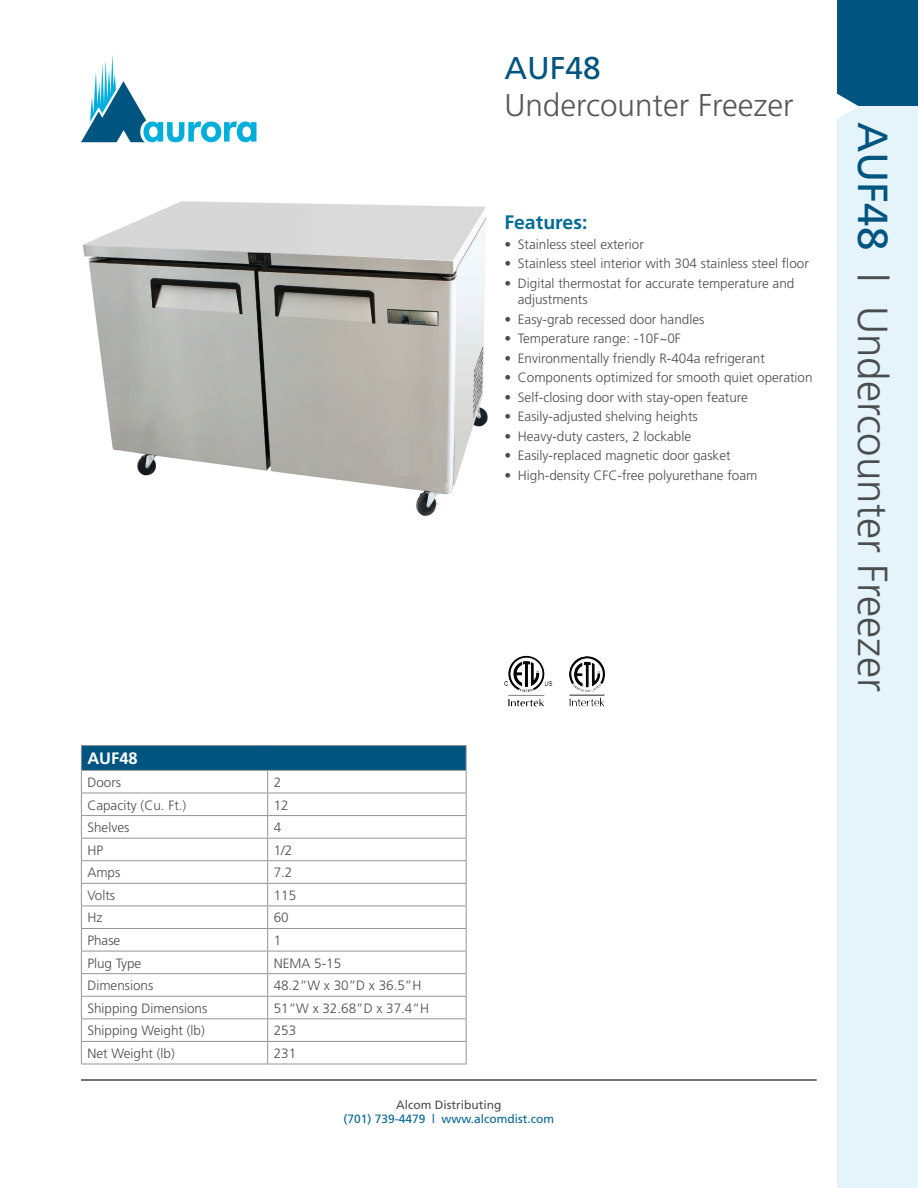
<style>
.page{position:relative;width:918px;height:1188px;background:#fff}
.page>*{position:absolute;margin:0;border:0;box-sizing:border-box;transform-origin:0 0}
.t1{font:300 42px "Frutiger";color:#4b4c4d}
.t2{font:300 31.5px "Frutiger";color:#57585a}
.t3{font:31.5px "Frutiger";color:#005480}
.t4{font:700 19.5px "Frutiger";color:#006b95}
.t5{font:700 16.5px "Frutiger";color:#fff}
.t6{font:300 13.5px "Frutiger";color:#4b4c4d}
.t7{font:12px "Frutiger";color:#036590}
.t8{font:12px "Frutiger";color:#4b4c4d}
.s1{font-weight:400;color:#005480}
</style>
<div class="page">
<div style="left:837px;top:0;width:81px;height:108px;background:#005480"></div>
<div style="left:837px;top:106px;width:81px;height:1082px;background:#e4f4fa"></div>
<img style="left:837px;top:93px;width:22px;height:26px">
<hr style="left:81px;top:1079px;width:736px;height:2px;background:#4b4c4d">
<svg style="left:81px;top:55px;width:175px;height:87px"></svg>
<div style="left:81px;top:746px;width:385px;height:24px;background:#005480"></div>
<hr style="left:81px;top:745px;width:187px;height:1px;background:#939598">
<hr style="left:268px;top:745px;width:199px;height:1px;background:#939598">
<hr style="left:81px;top:770px;width:187px;height:1px;background:#939598">
<hr style="left:268px;top:770px;width:199px;height:1px;background:#939598">
<hr style="left:81px;top:793px;width:187px;height:1px;background:#939598">
<hr style="left:268px;top:793px;width:199px;height:1px;background:#939598">
<hr style="left:81px;top:815px;width:187px;height:1px;background:#939598">
<hr style="left:268px;top:815px;width:199px;height:1px;background:#939598">
<hr style="left:81px;top:838px;width:187px;height:1px;background:#939598">
<hr style="left:268px;top:838px;width:199px;height:1px;background:#939598">
<hr style="left:81px;top:860px;width:187px;height:1px;background:#939598">
<hr style="left:268px;top:860px;width:199px;height:1px;background:#939598">
<hr style="left:81px;top:883px;width:187px;height:1px;background:#939598">
<hr style="left:268px;top:883px;width:199px;height:1px;background:#939598">
<hr style="left:81px;top:906px;width:187px;height:1px;background:#939598">
<hr style="left:268px;top:906px;width:199px;height:1px;background:#939598">
<hr style="left:81px;top:928px;width:187px;height:1px;background:#939598">
<hr style="left:268px;top:928px;width:199px;height:1px;background:#939598">
<hr style="left:81px;top:951px;width:187px;height:1px;background:#939598">
<hr style="left:268px;top:951px;width:199px;height:1px;background:#939598">
<hr style="left:81px;top:973px;width:187px;height:1px;background:#939598">
<hr style="left:268px;top:973px;width:199px;height:1px;background:#939598">
<hr style="left:81px;top:996px;width:187px;height:1px;background:#939598">
<hr style="left:268px;top:996px;width:199px;height:1px;background:#939598">
<hr style="left:81px;top:1018px;width:187px;height:1px;background:#939598">
<hr style="left:268px;top:1018px;width:199px;height:1px;background:#939598">
<hr style="left:81px;top:1041px;width:187px;height:1px;background:#939598">
<svg style="left:81px;top:746px;width:1px;height:318px"></svg>
<hr style="left:268px;top:1041px;width:199px;height:1px;background:#939598">
<svg style="left:267px;top:771px;width:1px;height:293px"></svg>
<svg style="left:466px;top:746px;width:1px;height:318px"></svg>
<hr style="left:81px;top:1064px;width:187px;height:1px;background:#939598">
<hr style="left:268px;top:1064px;width:199px;height:1px;background:#939598">
<img style="left:82px;top:201px;width:406px;height:315px">
<img style="left:569px;top:656px;width:36px;height:33px">
<img style="left:511px;top:656px;width:15px;height:8px">
<p class="t3" style="left:504px;top:49px;width:98px">AUF48</p>
<p class="t2" style="left:504px;top:88px;width:291px">Undercounter Freezer</p>
<p class="t4" style="left:504px;top:211px;width:85px">Features:</p>
<p class="t6" style="left:504px;top:236px;width:141px">• Stainless steel exterior</p>
<p class="t6" style="left:504px;top:256px;width:306px">• Stainless steel interior with 304 stainless steel floor</p>
<p class="t6" style="left:504px;top:275px;width:291px">• Digital thermostat for accurate temperature and</p>
<p class="t6" style="left:518px;top:292px;width:71px">adjustments</p>
<p class="t6" style="left:504px;top:311px;width:202px">• Easy-grab recessed door handles</p>
<p class="t6" style="left:504px;top:331px;width:178px">• Temperature range: -10F~0F</p>
<p class="t6" style="left:504px;top:350px;width:262px">• Environmentally friendly R-404a refrigerant</p>
<p class="t6" style="left:504px;top:370px;width:310px">• Components optimized for smooth quiet operation</p>
<p class="t6" style="left:504px;top:389px;width:245px">• Self-closing door with stay-open feature</p>
<p class="t6" style="left:504px;top:409px;width:195px">• Easily-adjusted shelving heights</p>
<p class="t6" style="left:504px;top:428px;width:188px">• Heavy-duty casters, 2 lockable</p>
<p class="t6" style="left:504px;top:448px;width:228px">• Easily-replaced magnetic door gasket</p>
<p class="t6" style="left:504px;top:467px;width:255px">• High-density CFC-free polyurethane foam</p>
<p class="t5" style="left:87px;top:749px;width:52px">AUF48</p>
<p class="t6" style="left:87px;top:775px;width:35px">Doors</p>
<p class="t6" style="left:274px;top:775px;width:9px">2</p>
<p class="t6" style="left:87px;top:797px;width:101px">Capacity (Cu. Ft.)</p>
<p class="t6" style="left:274px;top:797px;width:17px">12</p>
<p class="t6" style="left:87px;top:820px;width:43px">Shelves</p>
<p class="t6" style="left:274px;top:820px;width:9px">4</p>
<p class="t6" style="left:87px;top:842px;width:17px">HP</p>
<p class="t6" style="left:274px;top:842px;width:20px">1/2</p>
<p class="t6" style="left:87px;top:865px;width:35px">Amps</p>
<p class="t6" style="left:274px;top:865px;width:20px">7.2</p>
<p class="t6" style="left:87px;top:888px;width:29px">Volts</p>
<p class="t6" style="left:274px;top:888px;width:24px">115</p>
<p class="t6" style="left:87px;top:910px;width:16px">Hz</p>
<p class="t6" style="left:274px;top:910px;width:17px">60</p>
<p class="t6" style="left:87px;top:933px;width:35px">Phase</p>
<p class="t6" style="left:274px;top:933px;width:9px">1</p>
<p class="t6" style="left:87px;top:955px;width:56px">Plug Type</p>
<p class="t6" style="left:274px;top:955px;width:69px">NEMA 5-15</p>
<p class="t6" style="left:87px;top:978px;width:68px">Dimensions</p>
<p class="t6" style="left:274px;top:978px;width:149px">48.2”W x 30”D x 36.5”H</p>
<p class="t6" style="left:87px;top:1001px;width:122px">Shipping Dimensions</p>
<p class="t6" style="left:274px;top:1001px;width:157px">51”W x 32.68”D x 37.4”H</p>
<p class="t6" style="left:87px;top:1023px;width:119px">Shipping Weight (lb)</p>
<p class="t6" style="left:274px;top:1023px;width:24px">253</p>
<p class="t6" style="left:87px;top:1046px;width:89px">Net Weight (lb)</p>
<p class="t6" style="left:274px;top:1046px;width:24px">231</p>
<p class="t8" style="left:396px;top:1098px;width:107px">Alcom Distributing</p>
<p class="t7" style="left:344px;top:1112px;width:212px">(701) 739-4479 | www.alcomdist.com</p>
<p class="t1" style="left:896px;top:122px;width:572px;rotate:90deg"><span class="s1">AUF48</span> | Undercounter Freezer</p>
</div>
